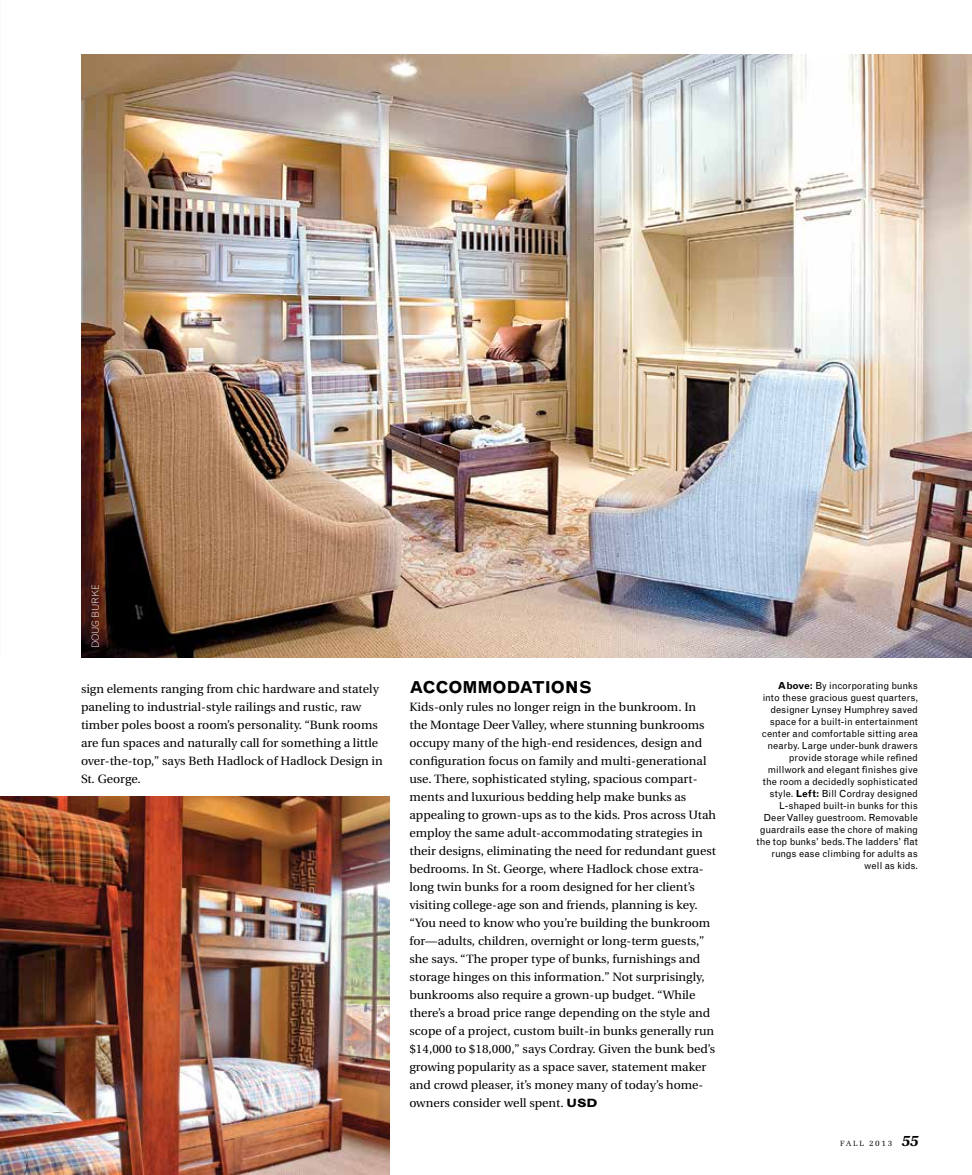
<style>
.page{position:relative;width:972px;height:1175px;background:#fff}
.page>*{position:absolute;margin:0;border:0;box-sizing:border-box;transform-origin:0 0}
.t1{font:700 16.5px "Grotesque";letter-spacing:-.01em;color:#000}
.t2{font:12px/18px "Utopia";color:#000}
.t3{font:9.75px/12px "Grotesque";letter-spacing:-.005em;color:#000;text-align:right}
.t4{font:300 9.75px "Grotesque";letter-spacing:-.01em;color:#fff}
.t5{font:7.5px "Melior";color:#000}
.s1{font-family:"Grotesque";font-weight:700;font-stretch:expanded}
.s2{font-weight:700}
.s3{font-size:8.25px}
.s4{font-family:"Utopia";font-weight:700;font-style:italic;font-size:15px}
</style>
<div class="page">
<img style="left:81px;top:54px;width:891px;height:603px">
<img style="left:0;top:796px;width:390px;height:378px">
<p class="t4" style="left:89px;top:648px;width:66px;rotate:-90deg">doug burke</p>
<p class="t2" style="left:81px;top:680px;width:303px">sign elements ranging from chic hardware and stately paneling to industrial-style railings and rustic, raw timber poles boost a room’s personality. “Bunk rooms are fun spaces and naturally call for something a little over-the-top,” says Beth Hadlock of Hadlock Design in St. George.</p>
<h1 class="t1" style="left:409px;top:677px;width:184px">ACCOMMODATIONS</h1>
<p class="t2" style="left:409px;top:698px;width:308px">Kids-only rules no longer reign in the bunkroom. In the Montage Deer Valley, where stunning bunkrooms occupy many of the high-end residences, design and configuration focus on family and multi-generational use. There, sophisticated styling, spacious compart&shy;ments and luxurious bedding help make bunks as appealing to grown-ups as to the kids. Pros across Utah employ the same adult-accommodating strategies in their designs, eliminating the need for redundant guest bedrooms. In St. George, where Hadlock chose extra&shy;long twin bunks for a room designed for her client’s visiting college-age son and friends, planning is key. “You need to know who you’re building the bunkroom for—adults, children, overnight or long-term guests,” she says. “The proper type of bunks, furnishings and storage hinges on this information.” Not surprisingly, bunkrooms also require a grown-up budget. “While there’s a broad price range depending on the style and scope of a project, custom built-in bunks generally run $14,000 to $18,000,” says Cordray. Given the bunk bed’s growing popularity as a space saver, statement maker and crowd pleaser, it’s money many of today’s home&shy;owners consider well spent. <span class="s1">USD</span></p>
<p class="t3" style="left:756px;top:680px;width:163px"><span class="s2">ABOVE:</span> By incorporating bunks<br>into these gracious guest quarters, designer Lynsey Humphrey saved space for a built-in entertainment center and comfortable sitting area nearby. Large under-bunk drawers provide storage while refined millwork and elegant finishes give the room a decidedly sophisticated style. <span class="s2">LEFT:</span> Bill Cordray designed L-shaped built-in bunks for this Deer Valley guestroom. Removable guardrails ease the chore of making the top bunks’ beds. The ladders’ flat rungs ease climbing for adults as well as kids.</p>
<p class="t5" style="left:840px;top:1139px;width:79px">FALL <span class="s3">2013</span> <span class="s4">55</span></p>
</div>
